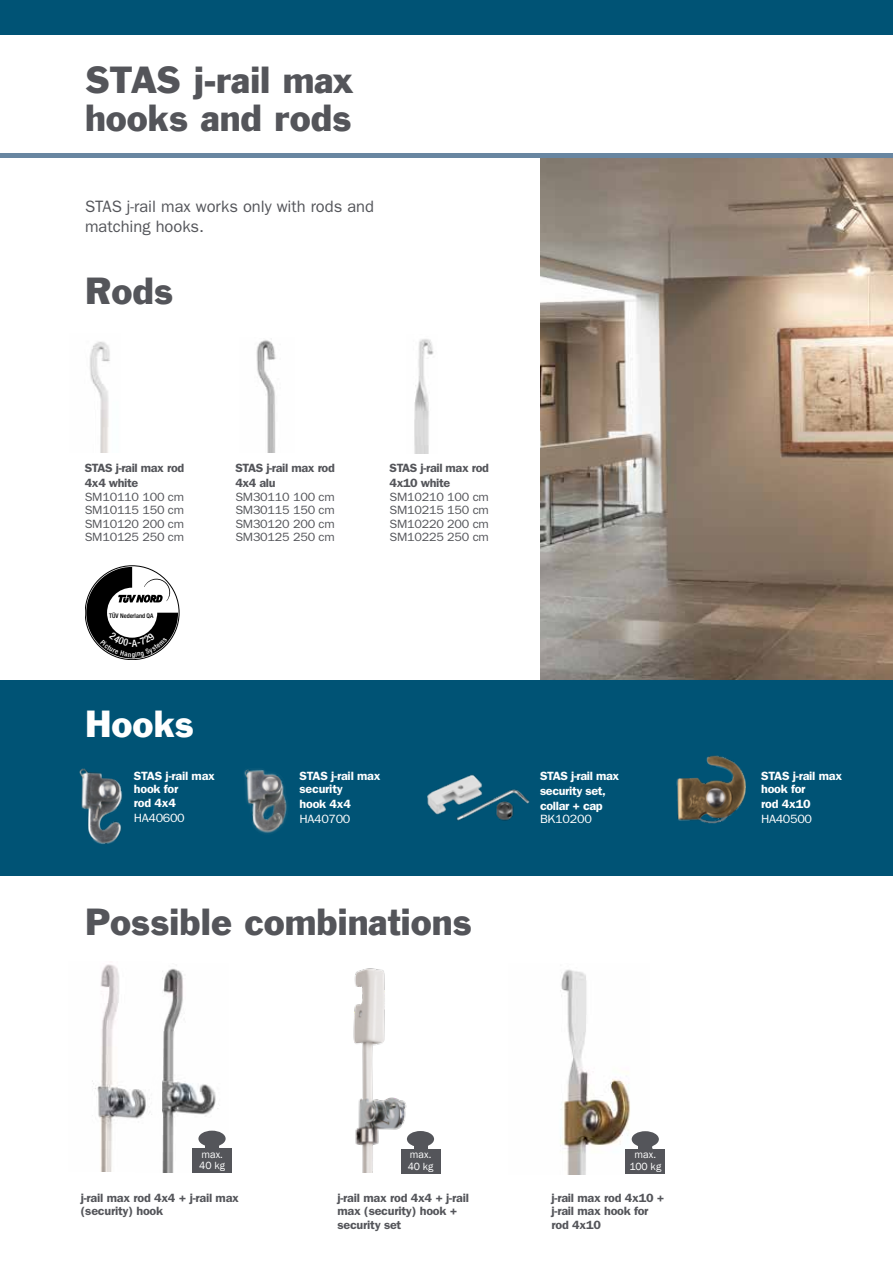
<style>
.page{position:relative;width:893px;height:1263px;background:#fff}
.page>*{position:absolute;margin:0;border:0;box-sizing:border-box;transform-origin:0 0}
.t1{font:34.5px/37.5px "Franklin Gothic";color:#54555a}
.t2{font:34.5px "Franklin Gothic";color:#fff}
.t3{font:16.5px/19.5px "ITC Franklin Gothic Std";color:#54555a}
.t4{font:600 12px/13.5px "ITC Franklin Gothic Std";letter-spacing:-.02em;color:#54555a;scale:1.05 1}
.t5{font:12px/13.5px "ITC Franklin Gothic Std";letter-spacing:-.02em;color:#54555a;text-align:justify;scale:1.05 1}
.t6{font:600 12px/13.5px "ITC Franklin Gothic Std";letter-spacing:-.02em;color:#fff;scale:1.05 1}
.t7{font:12px "ITC Franklin Gothic Std";letter-spacing:-.03em;color:#fff;scale:1.05 1}
.t8{font:10.65px/11.2px "Franklin Gothic";color:#fff}
.t9{font:500 condensed 6.3px "Helvetica Neue LT";color:#000}
</style>
<div class="page">
<img style="left:540px;top:157px;width:353px;height:523px">
<hr style="left:0;top:153px;width:893px;height:4px;background:#6886a1">
<div style="left:0;top:0;width:893px;height:34px;background:#005375"></div>
<img style="left:89px;top:341px;width:21px;height:111px">
<img style="left:256px;top:340px;width:20px;height:112px">
<img style="left:414px;top:339px;width:20px;height:114px">
<div style="left:0;top:680px;width:893px;height:196px;background:#005375"></div>
<img style="left:79px;top:768px;width:44px;height:76px">
<img style="left:244px;top:769px;width:43px;height:64px">
<img style="left:427px;top:774px;width:103px;height:47px">
<img style="left:676px;top:755px;width:70px;height:69px">
<img style="left:162px;top:968px;width:67px;height:204px">
<div style="left:206px;top:1143px;width:13px;height:8px;background:#54555a"></div>
<div style="left:192px;top:1149px;width:40px;height:24px;background:#54555a"></div>
<div style="left:198px;top:1131px;width:28px;height:16px;background:#54555a;border-radius:50%"></div>
<img style="left:353px;top:968px;width:63px;height:204px">
<div style="left:414px;top:1143px;width:13px;height:8px;background:#54555a"></div>
<div style="left:401px;top:1149px;width:39px;height:24px;background:#54555a"></div>
<div style="left:407px;top:1131px;width:27px;height:16px;background:#54555a;border-radius:50%"></div>
<img style="left:92px;top:964px;width:60px;height:208px">
<img style="left:560px;top:969px;width:89px;height:205px">
<div style="left:639px;top:1144px;width:13px;height:8px;background:#54555a"></div>
<div style="left:625px;top:1149px;width:40px;height:24px;background:#54555a"></div>
<div style="left:632px;top:1131px;width:27px;height:16px;background:#54555a;border-radius:50%"></div>
<svg style="left:86px;top:567px;width:92px;height:91px"></svg>
<h1 class="t1" style="left:85px;top:62px;width:269px">STAS j-rail max hooks and rods</h1>
<h2 class="t3" style="left:85px;top:197px;width:290px">STAS j-rail max works only with rods and matching hooks.</h2>
<h1 class="t1" style="left:85px;top:273px;width:90px">Rods</h1>
<p class="t4" style="left:85px;top:461px;width:96px;line-height:15px">STAS j-rail max rod<br>4x4 white</p>
<p class="t5" style="left:85px;top:490px;width:96px">SM10110 100 cm SM10115 150 cm SM10120 200 cm SM10125 250 cm</p>
<p class="t9" style="left:109px;top:612px;width:46px">TÜV Nederland QA</p>
<p class="t4" style="left:235px;top:461px;width:96px;line-height:15px">STAS j-rail max rod<br>4x4 alu</p>
<p class="t5" style="left:235px;top:490px;width:96px">SM30110 100 cm SM30115 150 cm SM30120 200 cm SM30125 250 cm</p>
<p class="t4" style="left:389px;top:461px;width:96px;line-height:15px">STAS j-rail max rod<br>4x10 white</p>
<p class="t5" style="left:389px;top:490px;width:96px">SM10210 100 cm SM10215 150 cm SM10220 200 cm SM10225 250 cm</p>
<h1 class="t2" style="left:85px;top:701px;width:110px">Hooks</h1>
<p class="t6" style="left:134px;top:769px;width:79px">STAS j-rail max hook for<br>rod 4x4</p>
<p class="t7" style="left:134px;top:811px;width:50px">HA40600</p>
<p class="t6" style="left:300px;top:769px;width:79px">STAS j-rail max security</p>
<p class="t6" style="left:300px;top:797px;width:50px">hook 4x4</p>
<p class="t7" style="left:300px;top:812px;width:50px">HA40700</p>
<h1 class="t1" style="left:85px;top:904px;width:388px">Possible combinations</h1>
<p class="t6" style="left:540px;top:768px;width:77px;line-height:15px">STAS j-rail max security set, collar + cap</p>
<p class="t7" style="left:540px;top:812px;width:51px">BK10200</p>
<p class="t8" style="left:199px;top:1149px;width:27px">max.<br>40 kg</p>
<p class="t8" style="left:408px;top:1149px;width:27px">max.<br>40 kg</p>
<p class="t8" style="left:629px;top:1149px;width:33px;text-align:center">max.<br>100 kg</p>
<p class="t4" style="left:81px;top:1191px;width:152px">j-rail max rod 4x4 + j-rail max (security) hook</p>
<p class="t4" style="left:337px;top:1191px;width:127px">j-rail max rod 4x4 + j-rail max (security) hook + security set</p>
<p class="t4" style="left:551px;top:1191px;width:109px">j-rail max rod 4x10 + j-rail max hook for rod 4x10</p>
<p class="t6" style="left:761px;top:769px;width:79px">STAS j-rail max hook for</p>
<p class="t6" style="left:761px;top:797px;width:49px">rod 4x10</p>
<p class="t7" style="left:761px;top:812px;width:50px">HA40500</p>
</div>
